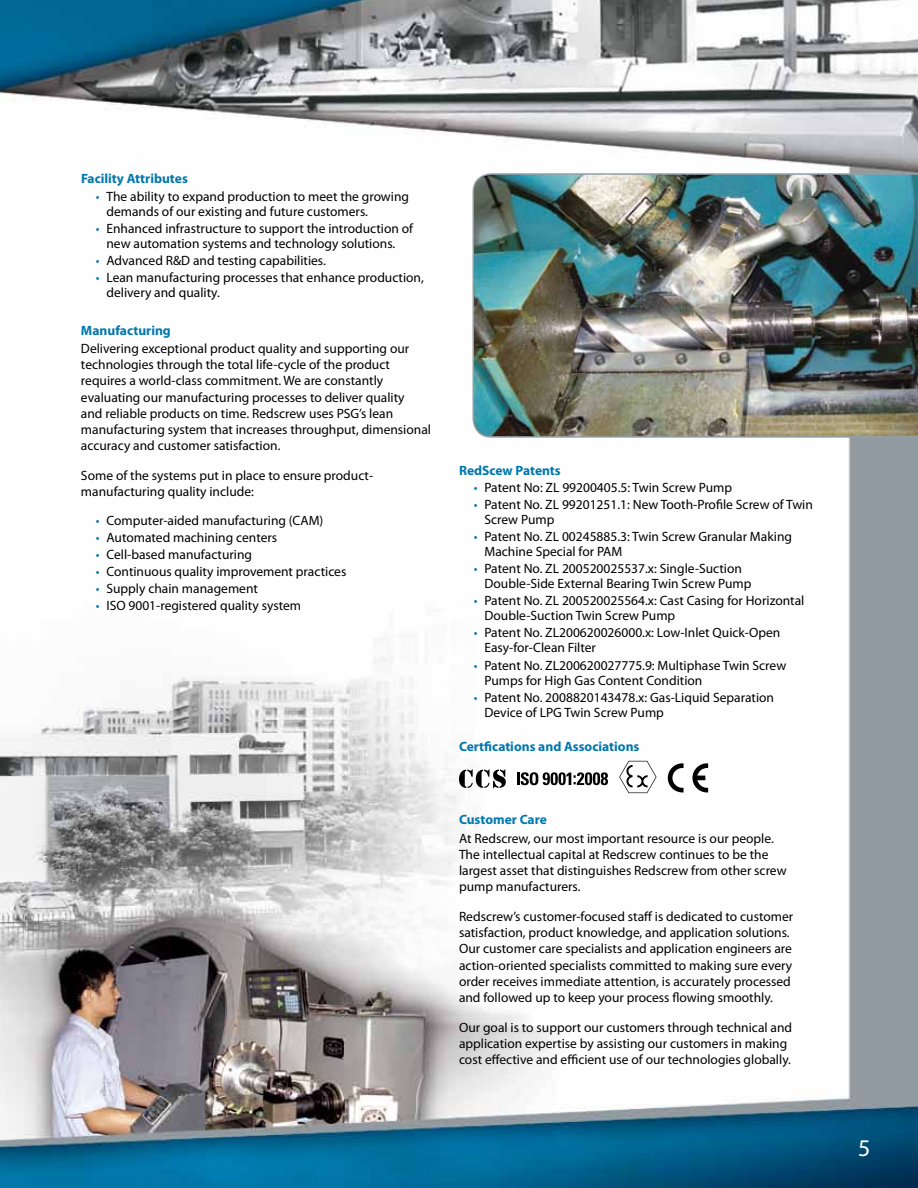
<style>
.page{position:relative;width:918px;height:1188px;background:#fff}
.page>*{position:absolute;margin:0;border:0;box-sizing:border-box;transform-origin:0 0}
.t1{font:24px "Myriad Pro";color:#fff}
.t2{font:13.5px/16.2px "Myriad Pro";color:#000}
.t3{font:700 13.5px "Myriad Pro";color:#0078ae}
.s1{color:#0078ae}
</style>
<div class="page">
<img style="left:0;top:0;width:918px;height:1188px">
<svg style="left:668px;top:763px;width:16px;height:29px"></svg>
<svg style="left:692px;top:763px;width:16px;height:29px"></svg>
<svg style="left:459px;top:769px;width:47px;height:19px"></svg>
<svg style="left:517px;top:772px;width:91px;height:13px"></svg>
<svg style="left:619px;top:761px;width:38px;height:32px"></svg>
<img style="left:472px;top:173px;width:446px;height:265px">
<p class="t3" style="left:81px;top:170px;width:108px">Facility Attributes</p>
<p class="t2" style="left:107px;top:188px;width:304px;line-height:15px;text-indent:-11px"><span class="s1">•</span> The ability to expand production to meet the growing demands of our existing and future customers.</p>
<p class="t2" style="left:96px;top:220px;width:319px;line-height:15px;text-align:center"><span class="s1">•</span> Enhanced infrastructure to support the introduction of new automation systems and technology solutions.</p>
<p class="t2" style="left:96px;top:252px;width:231px"><span class="s1">•</span> Advanced R&amp;D and testing capabilities.</p>
<p class="t2" style="left:107px;top:270px;width:319px;line-height:15px;text-indent:-11px"><span class="s1">•</span> Lean manufacturing processes that enhance production, delivery and quality.</p>
<p class="t3" style="left:81px;top:321px;width:91px">Manufacturing</p>
<p class="t2" style="left:81px;top:340px;width:352px">Delivering exceptional product quality and supporting our technologies through the total life-cycle of the product requires a world-class commitment. We are constantly evaluating our manufacturing processes to deliver quality<br>and reliable products on time. Redscrew uses PSG’s lean manufacturing system that increases throughput, dimensional accuracy and customer satisfaction.</p>
<p class="t2" style="left:81px;top:467px;width:294px">Some of the systems put in place to ensure product&shy;manufacturing quality include:</p>
<p class="t2" style="left:96px;top:512px;width:229px"><span class="s1">•</span> Computer-aided manufacturing (CAM)</p>
<p class="t2" style="left:96px;top:529px;width:183px"><span class="s1">•</span> Automated machining centers</p>
<p class="t2" style="left:96px;top:546px;width:158px"><span class="s1">•</span> Cell-based manufacturing</p>
<p class="t2" style="left:96px;top:563px;width:252px"><span class="s1">•</span> Continuous quality improvement practices</p>
<p class="t2" style="left:96px;top:580px;width:163px"><span class="s1">•</span> Supply chain management</p>
<p class="t2" style="left:96px;top:598px;width:207px"><span class="s1">•</span> ISO 9001-registered quality system</p>
<p class="t3" style="left:459px;top:461px;width:103px">RedScew Patents</p>
<p class="t2" style="left:474px;top:479px;width:260px"><span class="s1">•</span> Patent No: ZL 99200405.5: Twin Screw Pump</p>
<p class="t2" style="left:485px;top:497px;width:330px;line-height:15px;text-indent:-11px"><span class="s1">•</span> Patent No. ZL 99201251.1: New Tooth-Profile Screw of Twin<br>Screw Pump</p>
<p class="t2" style="left:485px;top:529px;width:309px;line-height:15px;text-indent:-11px"><span class="s1">•</span> Patent No. ZL 00245885.3: Twin Screw Granular Making<br>Machine Special for PAM</p>
<p class="t2" style="left:485px;top:561px;width:269px;line-height:15px;text-indent:-11px"><span class="s1">•</span> Patent No. ZL 200520025537.x: Single-Suction<br>Double-Side External Bearing Twin Screw Pump</p>
<p class="t2" style="left:485px;top:593px;width:321px;line-height:15px;text-indent:-11px"><span class="s1">•</span> Patent No. ZL 200520025564.x: Cast Casing for Horizontal<br>Double-Suction Twin Screw Pump</p>
<p class="t2" style="left:485px;top:625px;width:297px;line-height:15px;text-indent:-11px"><span class="s1">•</span> Patent No. ZL200620026000.x: Low-Inlet Quick-Open<br>Easy-for-Clean Filter</p>
<p class="t2" style="left:485px;top:657px;width:303px;line-height:15px;text-indent:-11px"><span class="s1">•</span> Patent No. ZL200620027775.9: Multiphase Twin Screw<br>Pumps for H igh Gas Content Condition</p>
<p class="t2" style="left:485px;top:690px;width:291px;line-height:15px;text-indent:-11px"><span class="s1">•</span> Patent No. 2008820143478.x: Gas-Liquid Separation<br>Device of LPG Twin Screw Pump</p>
<p class="t3" style="left:459px;top:738px;width:182px">Certfications and Associations</p>
<p class="t3" style="left:459px;top:811px;width:89px">Customer Care</p>
<p class="t2" style="left:459px;top:830px;width:329px">At Redscrew, our most important resource is our people.<br>The intellectual capital at Redscrew continues to be the largest asset that distinguishes Redscrew from other screw pump manufacturers.</p>
<p class="t2" style="left:459px;top:908px;width:336px">Redscrew’s customer-focused staff is dedicated to customer satisfaction, product knowledge, and application solutions.<br>Our customer care specialists and application engineers are action-oriented specialists committed to making sure every order receives immediate attention, is accurately processed and followed up to keep your process flowing smoothly.</p>
<p class="t2" style="left:459px;top:1019px;width:335px">Our goal is to support our customers through technical and application expertise by assisting our customers in making cost effective and efficient use of our technologies globally.</p>
<h1 class="t1" style="left:858px;top:1133px;width:14px">5</h1>
</div>
